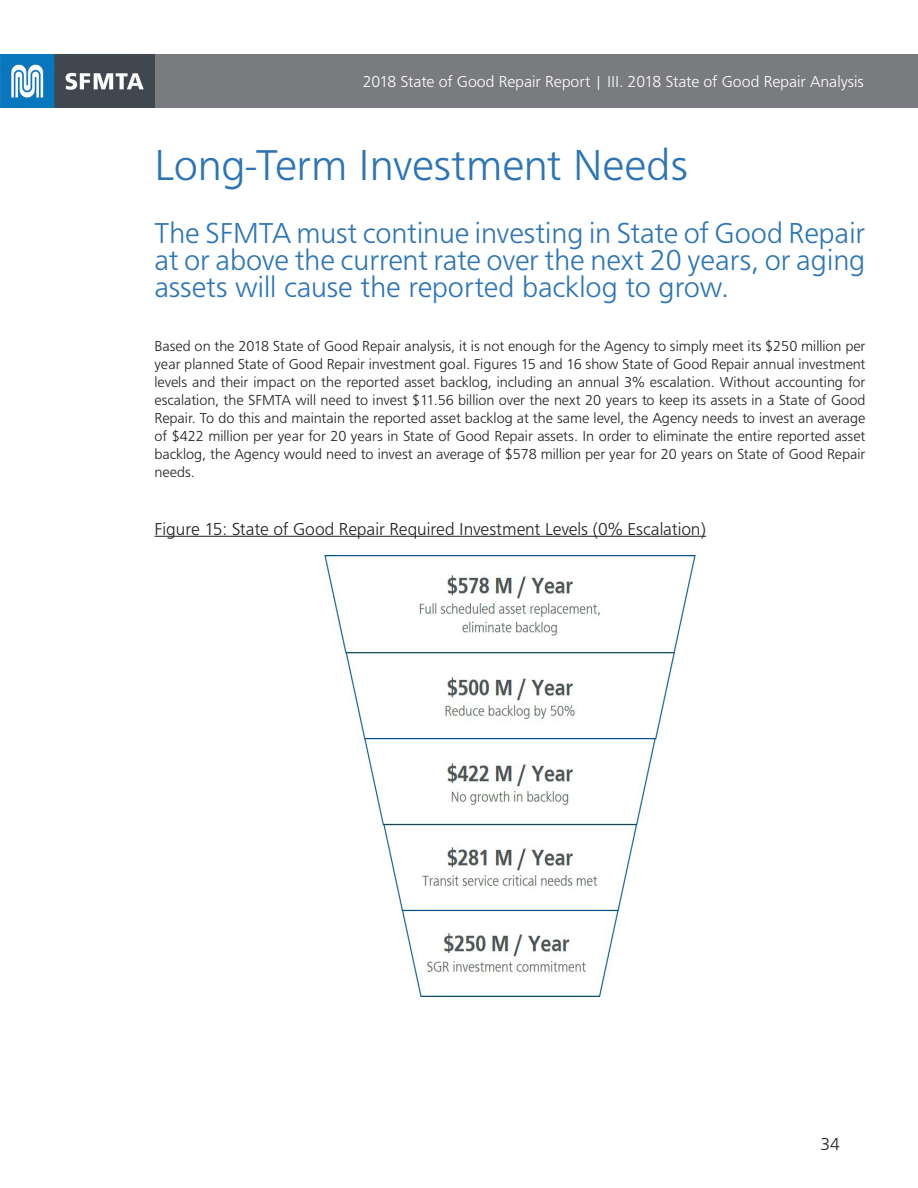
<style>
.page{position:relative;width:918px;height:1188px;background:#fff}
.page>*{position:absolute;margin:0;border:0;box-sizing:border-box;transform-origin:0 0}
.Main_Headings{font:300 45px "Graphein Pro";letter-spacing:-.005em;color:#2b74b7}
.SubHeading{font:300 30px/27px "Graphein Pro";color:#2b74b7;text-align:justify}
.Figure_Heading{font:300 18px "Graphein Pro";letter-spacing:-.005em;color:#231f20}
.t1{font:300 16.5px "Graphein Pro";color:#fff}
.t2{font:300 15px/18px "Graphein Pro";color:#231f20;text-align:justify}
</style>
<div class="page">
<div style="left:0;top:54px;width:918px;height:54px;background:#7a7b7e"></div>
<img style="left:0;top:54px;width:155px;height:54px">
<hr style="left:154px;top:536px;width:552px;height:1px;background:#231f20">
<img style="left:325px;top:556px;width:370px;height:441px">
<p class="t1" style="left:363px;top:73px;width:503px">2018 State of Good Repair Report | III. 2018 State of Good Repair Analysis</p>
<p class="Main_Headings" style="left:154px;top:140px;width:535px">Long-Term Investment Needs</p>
<p class="SubHeading" style="left:154px;top:220px;width:713px">The SFMTA must continue investing in State of Good Repair at or above the current rate over the next 20 years, or aging assets will cause the reported backlog to grow.</p>
<p class="t2" style="left:154px;top:337px;width:713px">Based on the 2018 State of Good Repair analysis, it is not enough for the Agency to simply meet its $250 million per year planned State of Good Repair investment goal. Figures 15 and 16 show State of Good Repair annual investment levels and their impact on the reported asset backlog, including an annual 3% escalation. Without accounting for escalation, the SFMTA will need to invest $11.56 billion over the next 20 years to keep its assets in a State of Good Repair. To do this and maintain the reported asset backlog at the same level, the Agency needs to invest an average of $422 million per year for 20 years in State of Good Repair assets. In order to eliminate the entire reported asset backlog, the Agency would need to invest an average of $578 million per year for 20 years on State of Good Repair needs.</p>
<p class="Figure_Heading" style="left:154px;top:519px;width:553px">Figure 15: State of Good Repair Required Investment Levels (0% Escalation)</p>
<p class="Figure_Heading" style="left:821px;top:1134px;width:21px">34</p>
</div>
